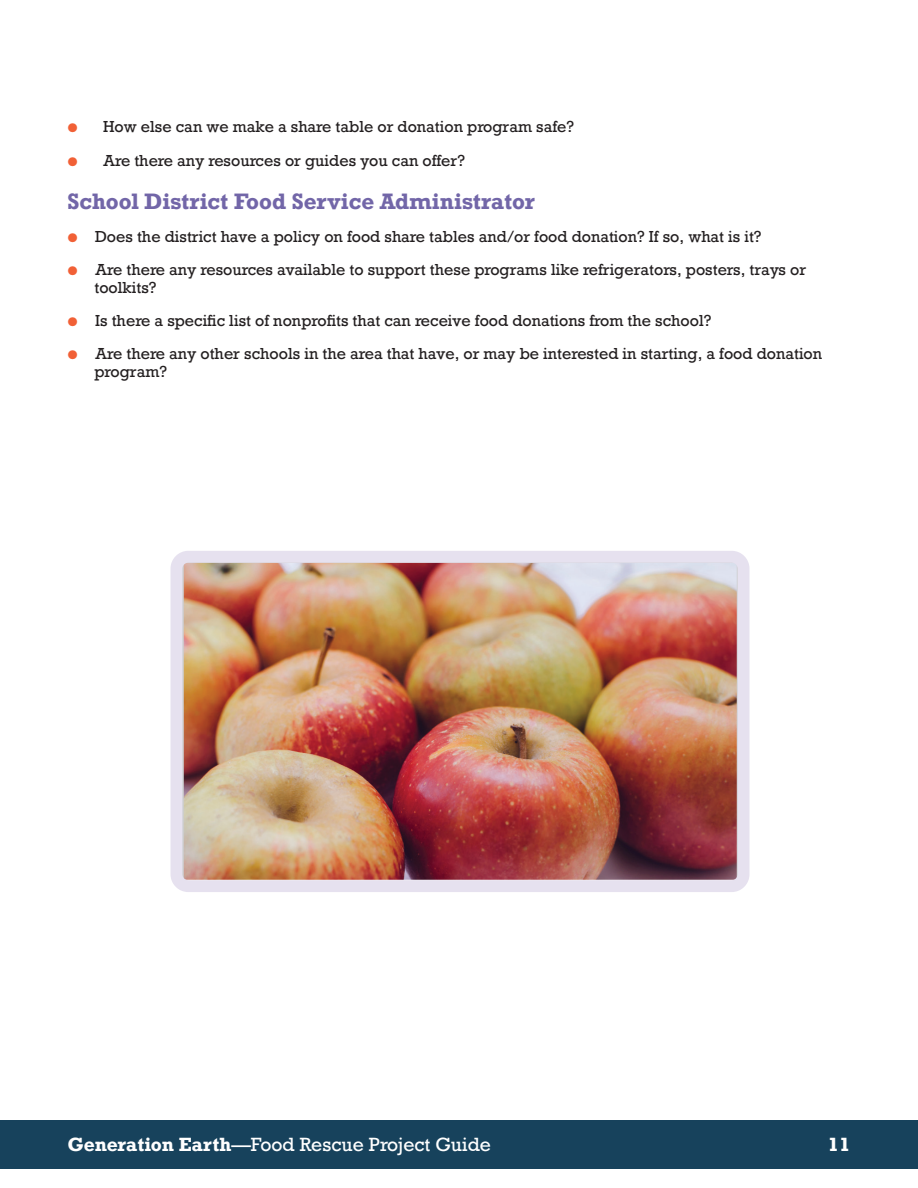
<style>
.page{position:relative;width:918px;height:1188px;background:#fff}
.page>*{position:absolute;margin:0;border:0;box-sizing:border-box;transform-origin:0 0}
.t1{font:700 21px "Rockwell";color:#7266a8}
.t2{font:18px "Rockwell";color:#fff}
.t3{font:700 18px "Rockwell";color:#fff}
.t4{font:15px/18px "Rockwell";color:#231f20}
.s1{font-family:"Proxima Nova";color:#f16036}
.s2{font-weight:700}
</style>
<div class="page">
<div style="left:0;top:1120px;width:918px;height:49px;background:#17425c"></div>
<img style="left:184px;top:564px;width:552px;height:315px">
<div style="left:171px;top:551px;width:578px;height:341px;border:12px solid #e6e1ef;border-radius:12px"></div>
<p class="t4" style="left:68px;top:118px;width:508px"><span class="s1">●</span> How else can we make a share table or donation program safe?</p>
<p class="t4" style="left:68px;top:152px;width:399px"><span class="s1">●</span> Are there any resources or guides you can offer?</p>
<h1 class="t1" style="left:68px;top:188px;width:469px">School District Food Service Administrator</h1>
<p class="t4" style="left:68px;top:228px;width:696px"><span class="s1">●</span> Does the district have a policy on food share tables and/or food donation? If so, what is it?</p>
<p class="t4" style="left:94px;top:261px;width:713px;text-indent:-27px"><span class="s1">●</span> Are there any resources available to support these programs like refrigerators, posters, trays or toolkits?</p>
<p class="t4" style="left:68px;top:312px;width:646px"><span class="s1">●</span> Is there a specific list of nonprofits that can receive food donations from the school?</p>
<p class="t4" style="left:94px;top:345px;width:729px;text-indent:-27px"><span class="s1">●</span> Are there any other schools in the area that have, or may be interested in starting, a food donation program?</p>
<p class="t2" style="left:68px;top:1133px;width:425px"><span class="s2">Generation Earth</span>—Food Rescue Project Guide</p>
<p class="t3" style="left:828px;top:1132px;width:24px">11</p>
</div>
